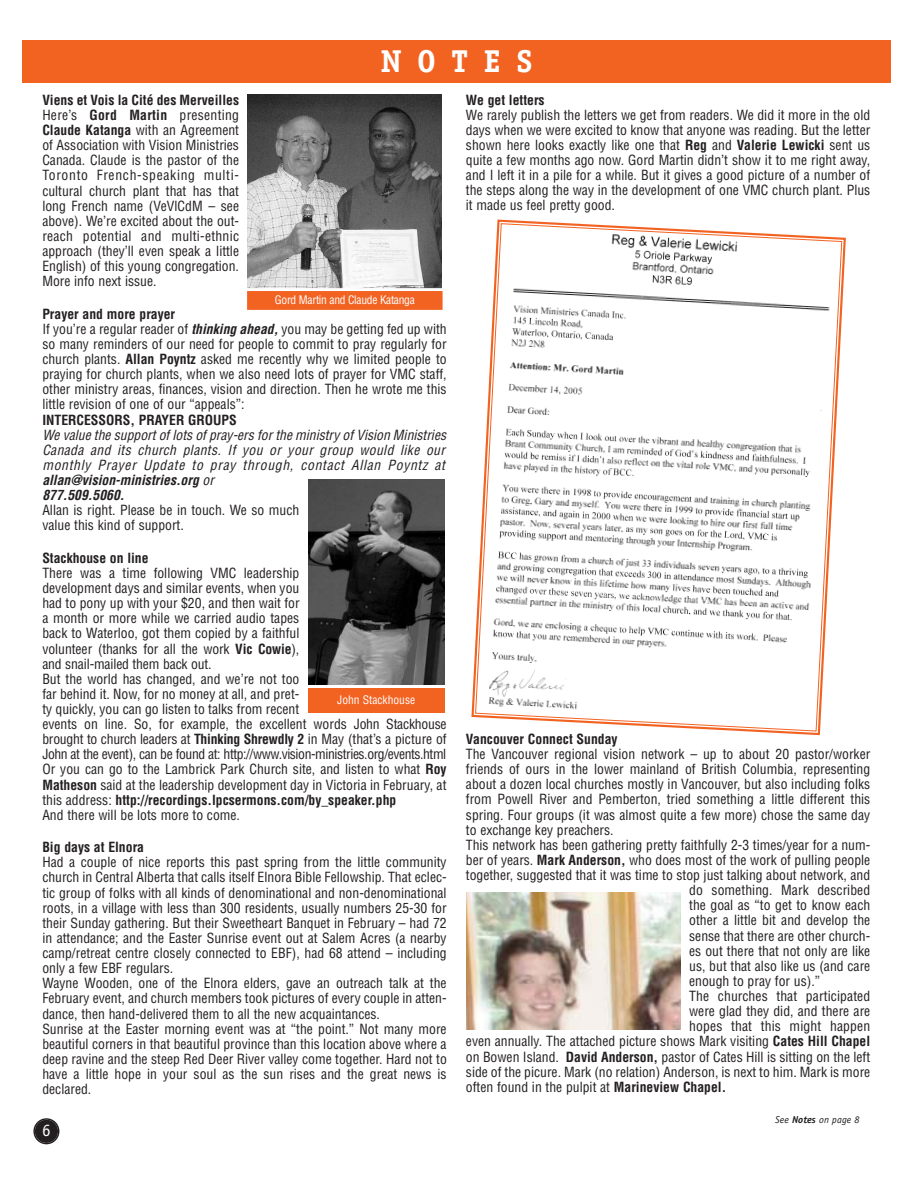
<style>
.page{position:relative;width:918px;height:1188px;background:#fff}
.page>*{position:absolute;margin:0;border:0;box-sizing:border-box;transform-origin:0 0}
.t1{font:700 31.65px "Officina Serif";letter-spacing:.5em;color:#fff}
.t2{font:17.25px "Officina Sans";color:#fff}
.t3{font:condensed 13.65px/15.1px "Helvetica";color:#231f20}
.t4{font:italic condensed 13.65px/15.1px "Helvetica";letter-spacing:.025em;color:#231f20}
.t5{font:700 condensed 13.65px "Helvetica";color:#231f20}
.t6{font:condensed 11.55px "Helvetica";letter-spacing:-.025em;color:#fff}
.t7{font:condensed 11.55px "Helvetica";color:#fff}
.t8{font:italic 10.05px "Officina Sans";color:#231f20}
.s1{font-weight:700}
.s2{font-weight:700;font-style:italic}
</style>
<div class="page">
<div style="left:22px;top:40px;width:869px;height:43px;background:#f26322"></div>
<svg style="left:475px;top:223px;width:367px;height:509px"></svg>
<svg style="left:33px;top:1118px;width:26px;height:26px"></svg>
<img style="left:466px;top:892px;width:215px;height:138px">
<img style="left:248px;top:94px;width:193px;height:194px">
<div style="left:247px;top:291px;width:196px;height:19px;background:#f26322"></div>
<div style="left:244px;top:288px;width:201px;height:25px;border:3px solid #fff"></div>
<img style="left:308px;top:480px;width:136px;height:205px">
<div style="left:308px;top:689px;width:136px;height:24px;background:#f26322"></div>
<h1 class="t1" style="left:380px;top:49px;width:154px">NOTES</h1>
<p class="t3" style="left:42px;top:93px;width:198px;text-align:justify"><span class="s1">Viens et Vois la Cité des Merveilles </span>Here’s <span class="s1">Gord Martin</span> presenting <span class="s1">Claude Katanga</span> with an Agreement of Association with Vision Ministries Canada. Claude is the pastor of the Toronto French-speaking multi&shy;cultural church plant that has that long French name (VeVlCdM – see above). We’re excited about the out&shy;reach potential and multi-ethnic approach (they’ll even speak a little English) of this young congregation.<br>More info next issue.</p>
<p class="t3" style="left:42px;top:307px;width:406px"><span class="s1">Prayer and more prayer<br></span>If you’re a regular reader of <span class="s2">thinking ahead,</span>you may be getting fed up with so many reminders of our need for people to commit to pray regularly for church plants. <span class="s1">Allan Poyntz</span> asked me recently why we limited people to praying for church plants, when we also need lots of prayer for VMC staff, other ministry areas, finances, vision and direction. Then he wrote me this little revision of one of our “appeals”:</p>
<p class="t5" style="left:42px;top:414px;width:196px">INTERCESSORS, PRAYER GROUPS</p>
<p class="t4" style="left:42px;top:428px;width:408px">We value the supportoflots ofpray -ers forthe ministry ofVision Ministries Canada and its church plants. If you or your group would like our monthly Prayer Update to pray through, contact Allan Poyntz at <span class="s1">allan@vision-ministries.org</span> or<br><span class="s1">877.509.5060.</span></p>
<p class="t3" style="left:42px;top:504px;width:259px">Allan is right. Please be in touch. We so much value this kind of support.</p>
<p class="t5" style="left:42px;top:553px;width:108px">Stackhouse on line</p>
<p class="t3" style="left:42px;top:566px;width:406px">There was a time following VMC leadership<br>development days and similar events, when you<br>had to pony up with your $20, and then wait for<br>a month or more while we carried audio tapes<br>back to Waterloo, got them copied by a faithful<br>volunteer (thanks for all the work <span class="s1">Vic Cowie</span>),<br>and snail-mailed them back out.<br>But the world has changed, and we’re not too<br>far behind it. Now, for no money at all, and pret-<br>ty quickly, you can go listen to talks from recent<br>events on line. So, for example, the excellent words John Stackhouse brought to church leaders at <span class="s1">Thinking Shrewdly 2</span> in May (that’s a picture of John at the event), can be found at: http://www.vision-ministries.org/events.html Or you can go to the Lambrick Park Church site, and listen to what <span class="s1">Roy Matheson</span> said at the leadership development day in Victoria in February, at this address: <span class="s1">http://recordings.lpcsermons.com/by_speaker.php<br></span>And there will be lots more to come.</p>
<p class="t5" style="left:42px;top:842px;width:103px">Big days at Elnora</p>
<p class="t3" style="left:42px;top:856px;width:406px">Had a couple of nice reports this past spring from the little community church in Central Alberta that calls itself Elnora Bible Fellowship. That eclec&shy;tic group of folks with all kinds of denominational and non-denominational roots, in a village with less than 300 residents, usually numbers 25-30 for their Sunday gathering. But their Sweetheart Banquet in February – had 72 in attendance; and the Easter Sunrise event out at Salem Acres (a nearby camp/retreat centre closely connected to EBF), had 68 attend – including only a few EBF regulars.<br>Wayne Wooden, one of the Elnora elders, gave an outreach talk at the February event, and church members took pictures of every couple in atten&shy;dance, then hand-delivered them to all the new acquaintances.<br>Sunrise at the Easter morning event was at “the point.” Not many more beautiful corners in that beautiful province than this location above where a deep ravine and the steep Red Deer River valley come together. Hard not to have a little hope in your soul as the sun rises and the great news is declared.</p>
<p class="t6" style="left:275px;top:295px;width:141px">Gord Martin and Claude Katanga</p>
<p class="t7" style="left:337px;top:695px;width:80px">John Stackhouse</p>
<p class="t2" style="left:42px;top:1124px;width:10px">6</p>
<p class="t5" style="left:466px;top:94px;width:80px">We get letters</p>
<p class="t3" style="left:466px;top:108px;width:406px;text-align:justify">We rarely publish the letters we get from readers. We did it more in the old days when we were excited to know that anyone was reading. But the letter shown here looks exactly like one that <span class="s1">Reg</span> and <span class="s1">Valerie Lewicki</span> sent us quite a few months ago now. Gord Martin didn’t show it to me right away, and I left it in a pile for a while. But it gives a good picture of a number of the steps along the way in the development of one VMC church plant. Plus it made us feel pretty good.</p>
<p class="t5" style="left:466px;top:734px;width:153px">Vancouver Connect Sunday</p>
<p class="t3" style="left:466px;top:748px;width:406px">The Vancouver regional vision network – up to about 20 pastor/worker</p>
<p class="t3" style="left:466px;top:763px;width:406px">friends of ours in the lower mainland of British Columbia, representing</p>
<p class="t3" style="left:466px;top:778px;width:406px">about a dozen local churches mostly in Vancouver, but also including folks</p>
<p class="t3" style="left:466px;top:793px;width:406px">from Powell River and Pemberton, tried something a little different this</p>
<p class="t3" style="left:466px;top:808px;width:406px">spring. Four groups (it was almost quite a few more) chose the same day</p>
<p class="t3" style="left:466px;top:823px;width:149px">to exchange key preachers.</p>
<p class="t3" style="left:466px;top:838px;width:406px">This network has been gathering pretty faithfully 2-3 times/year for a num-</p>
<p class="t3" style="left:466px;top:854px;width:406px">ber of years. <span class="s1">Mark Anderson,</span> who does most of the work of pulling people</p>
<p class="t3" style="left:466px;top:869px;width:406px">together, suggested that it was time to stop just talking about network, and</p>
<p class="t3" style="left:689px;top:884px;width:183px">do something. Mark described</p>
<p class="t3" style="left:689px;top:899px;width:183px">the goal as “to get to know each</p>
<p class="t3" style="left:689px;top:914px;width:183px">other a little bit and develop the</p>
<p class="t3" style="left:689px;top:929px;width:183px">sense that there are other church-</p>
<p class="t3" style="left:689px;top:944px;width:183px">es out there that not only are like</p>
<p class="t3" style="left:689px;top:959px;width:183px">us, but that also like us (and care</p>
<p class="t3" style="left:689px;top:975px;width:132px">enough to pray for us).”</p>
<p class="t3" style="left:689px;top:990px;width:183px">The churches that participated</p>
<p class="t3" style="left:689px;top:1005px;width:183px">were glad they did, and there are</p>
<p class="t3" style="left:689px;top:1020px;width:183px">hopes that this might happen</p>
<p class="t3" style="left:466px;top:1035px;width:406px">even annually. The attached picture shows Mark visiting <span class="s1">Cates Hill Chapel</span></p>
<p class="t3" style="left:466px;top:1050px;width:406px">on Bowen Island. <span class="s1">David Anderson,</span> pastor of Cates Hill is sitting on the left</p>
<p class="t3" style="left:466px;top:1065px;width:406px">side of the picure. Mark (no relation) Anderson, is next to him. Mark is more</p>
<p class="t3" style="left:466px;top:1080px;width:262px">often found in the pulpit at <span class="s1">Marineview Chapel.</span></p>
<p class="t8" style="left:775px;top:1115px;width:86px">See <span class="s1">Notes</span> on page 8</p>
</div>
